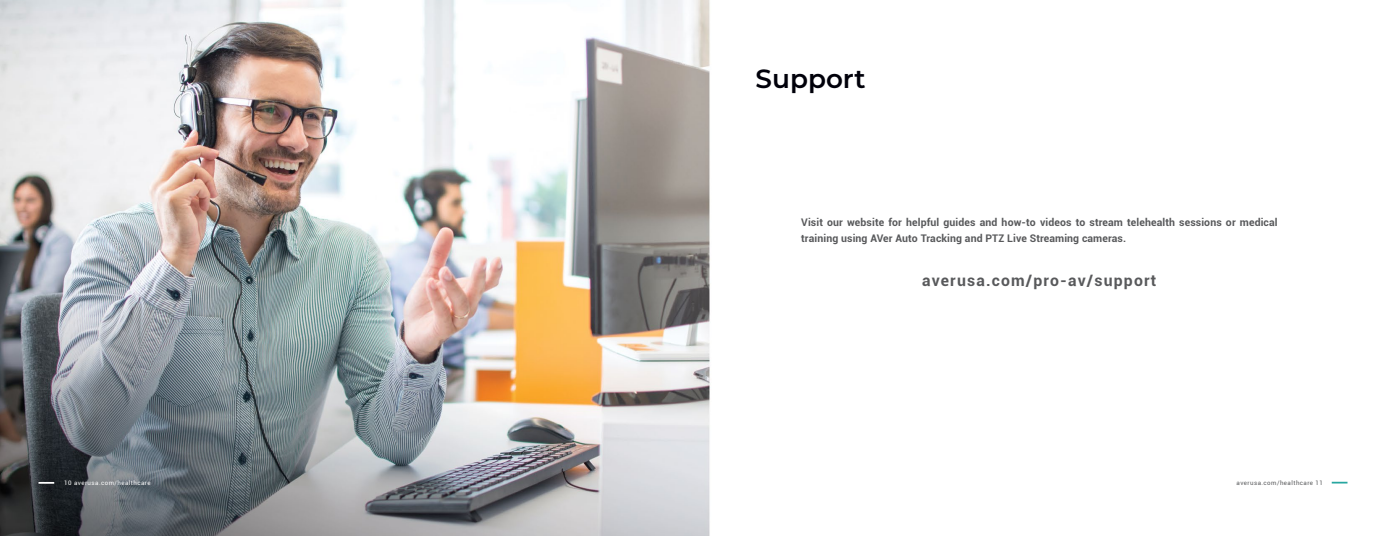
<style>
.page{position:relative;width:1386px;height:536px;background:#fff}
.page>*{position:absolute;margin:0;border:0;box-sizing:border-box;transform-origin:0 0}
.t1{font:600 26.25px "Montserrat";color:#00000a}
.t2{font:700 15.75px "Roboto";letter-spacing:.075em;color:#58595b}
.t3{font:700 10.5px/15.8px "Roboto";letter-spacing:.01em;color:#58595b}
.t4{font:6.12px "Roboto";letter-spacing:.075em;color:#fff}
.t5{font:6.12px "Roboto";letter-spacing:.075em;color:#58595b}
</style>
<div class="page">
<img style="left:0;top:1px;width:1348px;height:535px">
<svg style="left:39px;top:482px;width:15px;height:1px"></svg>
<svg style="left:1332px;top:481px;width:16px;height:2px"></svg>
<h1 class="t1" style="left:756px;top:60px;width:111px">Support</h1>
<p class="t3" style="left:801px;top:214px;width:478px">Visit our website for helpful guides and how-to videos to stream telehealth sessions or medical training using AVer Auto Tracking and PTZ Live Streaming cameras.</p>
<h2 class="t2" style="left:922px;top:269px;width:236px">averusa.com/pro-av/support</h2>
<p class="t4" style="left:64px;top:478px;width:88px">10 averusa.com/healthcare</p>
<p class="t5" style="left:1237px;top:478px;width:88px">averusa.com/healthcare 11</p>
</div>
